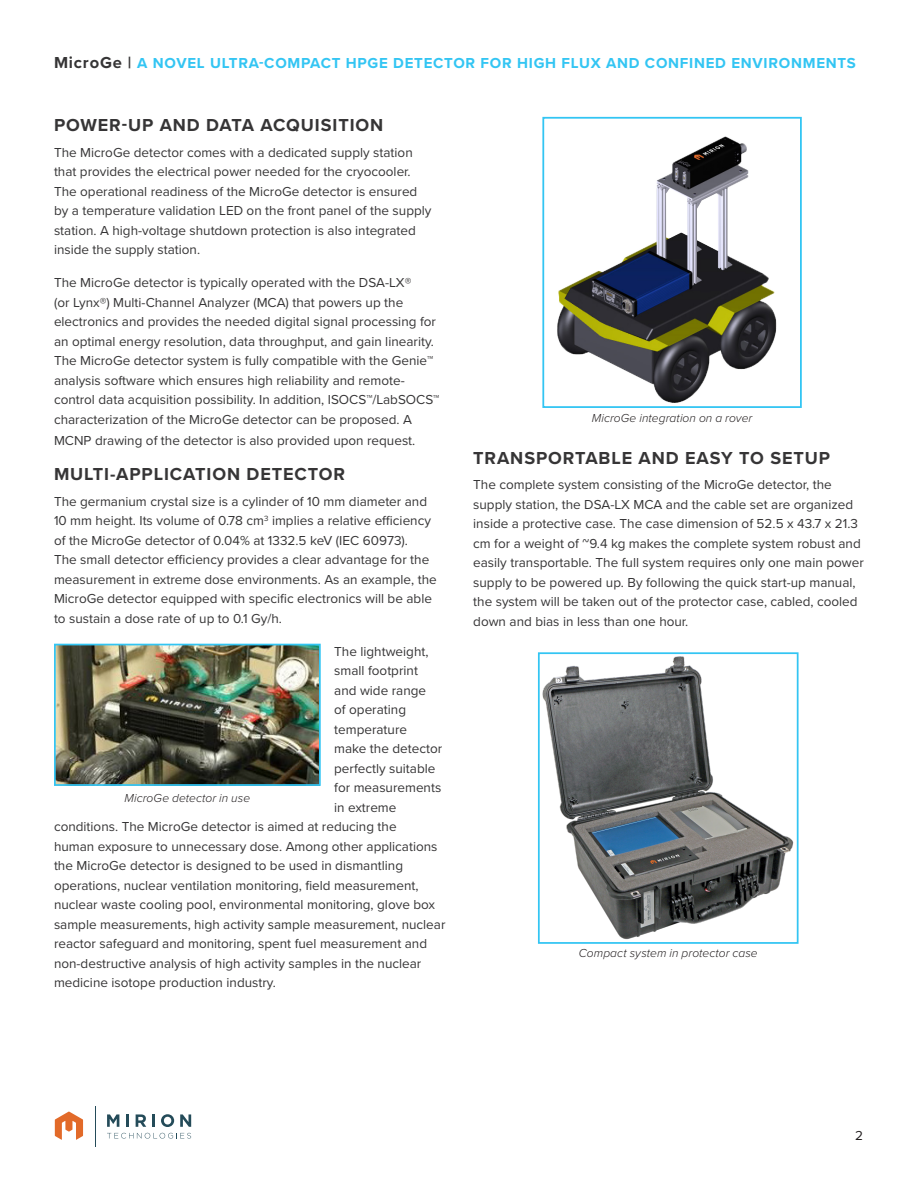
<style>
.page{position:relative;width:918px;height:1188px;background:#fff}
.page>*{position:absolute;margin:0;border:0;box-sizing:border-box;transform-origin:0 0}
.Body_Copy_Small{font:700 18px "Proxima Nova";letter-spacing:.05em;color:#363536}
.Small_Header{font:700 18px "Proxima Nova";letter-spacing:.05em;color:#363536}
.Small_Header-2{font:700 15px "Proxima Nova";letter-spacing:.05em;color:#33c5f3}
.Body_Copy_Small-2{font:13.5px/19.5px "Proxima Nova";color:#363536}
.t1{font:13.5px "Proxima Nova";color:#231f20}
.t2{font:italic 300 12px "Proxima Nova";letter-spacing:.005em;color:#231f20}
.s1{font-size:16.5px;color:#363536}
</style>
<div class="page">
<hr style="left:95px;top:1106px;width:1px;height:41px;background:#244b59">
<svg style="left:107px;top:1133px;width:84px;height:6px"></svg>
<svg style="left:107px;top:1114px;width:12px;height:13px"></svg>
<svg style="left:126px;top:1114px;width:3px;height:13px"></svg>
<svg style="left:136px;top:1114px;width:10px;height:13px"></svg>
<svg style="left:152px;top:1114px;width:3px;height:13px"></svg>
<svg style="left:161px;top:1114px;width:13px;height:13px"></svg>
<svg style="left:180px;top:1114px;width:11px;height:13px"></svg>
<svg style="left:55px;top:1112px;width:28px;height:28px"></svg>
<div style="left:542px;top:117px;width:260px;height:291px;border:2px solid #33c5f3"></div>
<img style="left:542px;top:128px;width:246px;height:280px">
<img style="left:57px;top:647px;width:261px;height:136px">
<div style="left:54px;top:644px;width:267px;height:142px;border:2px solid #33c5f3"></div>
<img style="left:542px;top:656px;width:252px;height:284px">
<div style="left:538px;top:652px;width:261px;height:292px;border:2px solid #33c5f3"></div>
<p class="Small_Header-2" style="left:54px;top:52px;width:803px"><span class="s1">MicroGe |</span> A NOVEL ULTRA-COMPACT HPGE DETECTOR FOR HIGH FLUX AND CONFINED ENVIRONMENTS</p>
<p class="Small_Header" style="left:54px;top:112px;width:331px">POWER-UP AND DATA ACQUISITION</p>
<p class="Body_Copy_Small-2" style="left:54px;top:142px;width:379px">The MicroGe detector comes with a dedicated supply station that provides the electrical power needed for the cryocooler.<br>The operational readiness of the MicroGe detector is ensured by a temperature validation LED on the front panel of the supply station. A high-voltage shutdown protection is also integrated inside the supply station.</p>
<p class="Body_Copy_Small-2" style="left:54px;top:272px;width:387px">The MicroGe detector is typically operated with the DSA-LX®<br>(or Lynx®) Multi-Channel Analyzer (MCA) that powers up the electronics and provides the needed digital signal processing for an optimal energy resolution, data throughput, and gain linearity.<br>The MicroGe detector system is fully compatible with the Genie™ analysis software which ensures high reliability and remote&shy;control data acquisition possibility. In addition, ISOCS™/LabSOCS™ characterization of the MicroGe detector can be proposed. A</p>
<p class="Body_Copy_Small-2" style="left:54px;top:430px;width:363px">MCNP drawing of the detector is also provided upon request.</p>
<p class="Body_Copy_Small" style="left:54px;top:461px;width:292px">MULTI-APPLICATION DETECTOR</p>
<p class="Body_Copy_Small-2" style="left:54px;top:491px;width:384px">The germanium crystal size is a cylinder of 10 mm diameter and 10 mm height. Its volume of 0.78 cm<sup>3</sup> implies a relative efficiency of the MicroGe detector of 0.04% at 1332.5 keV (IEC 60973).<br>The small detector efficiency provides a clear advantage for the measurement in extreme dose environments. As an example, the MicroGe detector equipped with specific electronics will be able to sustain a dose rate of up to 0.1 Gy/h.</p>
<p class="Body_Copy_Small-2" style="left:334px;top:641px;width:96px">The lightweight,</p>
<p class="Body_Copy_Small-2" style="left:334px;top:660px;width:85px">small footprint</p>
<p class="Body_Copy_Small-2" style="left:334px;top:680px;width:93px">and wide range</p>
<p class="Body_Copy_Small-2" style="left:334px;top:699px;width:73px">of operating</p>
<p class="Body_Copy_Small-2" style="left:334px;top:719px;width:74px">temperature</p>
<p class="Body_Copy_Small-2" style="left:334px;top:738px;width:109px">make the detector</p>
<p class="Body_Copy_Small-2" style="left:334px;top:758px;width:103px">perfectly suitable</p>
<p class="Body_Copy_Small-2" style="left:334px;top:777px;width:109px">for measurements</p>
<p class="Body_Copy_Small-2" style="left:334px;top:797px;width:64px">in extreme</p>
<p class="Body_Copy_Small-2" style="left:54px;top:816px;width:344px">conditions. The MicroGe detector is aimed at reducing the</p>
<p class="Body_Copy_Small-2" style="left:54px;top:836px;width:385px">human exposure to unnecessary dose. Among other applications</p>
<p class="Body_Copy_Small-2" style="left:54px;top:855px;width:351px">the MicroGe detector is designed to be used in dismantling</p>
<p class="Body_Copy_Small-2" style="left:54px;top:875px;width:366px">operations, nuclear ventilation monitoring, field measurement,</p>
<p class="Body_Copy_Small-2" style="left:54px;top:894px;width:383px">nuclear waste cooling pool, environmental monitoring, glove box</p>
<p class="Body_Copy_Small-2" style="left:54px;top:914px;width:393px">sample measurements, high activity sample measurement, nuclear</p>
<p class="Body_Copy_Small-2" style="left:54px;top:933px;width:375px">reactor safeguard and monitoring, spent fuel measurement and</p>
<p class="Body_Copy_Small-2" style="left:54px;top:953px;width:369px">non-destructive analysis of high activity samples in the nuclear</p>
<p class="Body_Copy_Small-2" style="left:54px;top:972px;width:223px">medicine isotope production industry.</p>
<p class="t2" style="left:125px;top:789px;width:127px">MicroGe detector in use</p>
<p class="t2" style="left:592px;top:409px;width:162px">MicroGe integration on a rover</p>
<p class="Body_Copy_Small" style="left:473px;top:444px;width:358px">TRANSPORTABLE AND EASY TO SETUP</p>
<p class="Body_Copy_Small-2" style="left:473px;top:474px;width:392px">The complete system consisting of the MicroGe detector, the supply station, the DSA-LX MCA and the cable set are organized inside a protective case. The case dimension of 52.5 x 43.7 x 21.3 cm for a weight of ~9.4 kg makes the complete system robust and easily transportable. The full system requires only one main power supply to be powered up. By following the quick start-up manual, the system will be taken out of the protector case, cabled, cooled down and bias in less than one hour.</p>
<p class="t2" style="left:579px;top:944px;width:181px">Compact system in protector case</p>
<p class="t1" style="left:855px;top:1125px;width:9px">2</p>
</div>
